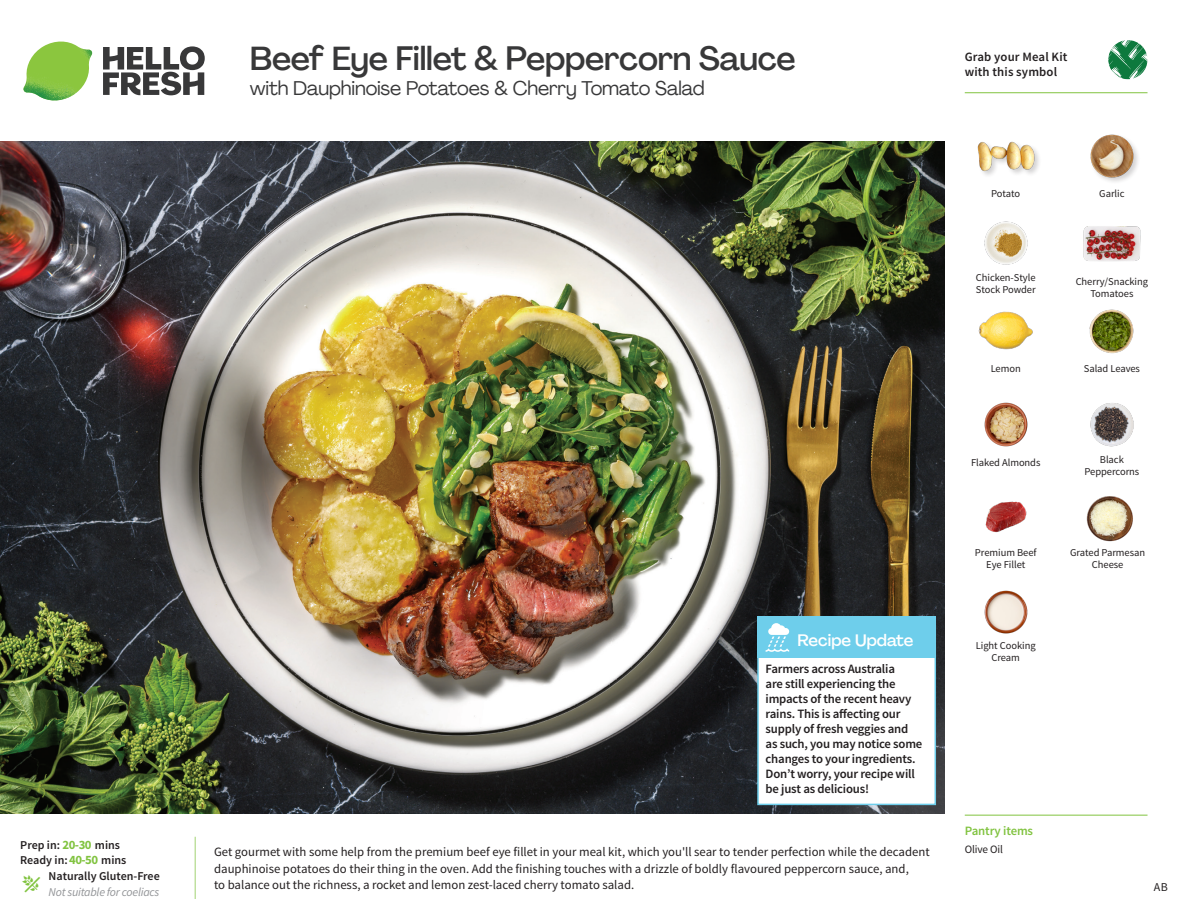
<style>
.page{position:relative;width:1188px;height:918px;background:#fff}
.page>*{position:absolute;margin:0;border:0;box-sizing:border-box;transform-origin:0 0}
._15_Titel_UK{font:500 33px "Agrandir";letter-spacing:-.01em;color:#383839}
._15_Titel_UK-2{font:19.5px "Agrandir";letter-spacing:-.01em;color:#383839}
.Steps_Text_AU{font:500 16.5px "Agrandir";color:#fff}
.Step_6_Text_AU{font:12.75px/16.5px "Source Sans Pro";color:#231f20}
.Steps_Text_AU-2{font:600 12.75px/15px "Source Sans Pro";letter-spacing:-.015em;color:#231f20}
.Steps_Text_AU-3{font:600 12.75px/15px "Source Sans Pro";letter-spacing:.01em;color:#231f20}
._04_Headers_Front{font:600 12.75px "Source Sans Pro";letter-spacing:-.01em;color:#81c340}
._04_Intro{font:600 12px "Source Sans Pro";color:#231f20}
._04_Intro-2{font:italic 12px "Source Sans Pro";letter-spacing:-.02em;color:#939598}
.t1{font:12px "Source Sans Pro";color:#231f20}
._05_Pantry{font:11.25px "Source Sans Pro";letter-spacing:-.01em;color:#231f20}
._18_FRONT_ingredient{font:10.5px/12px "Source Sans Pro";letter-spacing:-.005em;color:#231f20;text-align:center}
.s1{font-weight:700;font-size:12.75px;color:#81c340}
</style>
<div class="page">
<svg style="left:103px;top:46px;width:102px;height:49px"></svg>
<img style="left:23px;top:42px;width:69px;height:59px">
<img style="left:0;top:142px;width:945px;height:672px">
<div style="left:757px;top:625px;width:179px;height:180px;background:#fff;border:2px solid #6eceeb"></div>
<div style="left:757px;top:617px;width:179px;height:41px;background:#6eceeb"></div>
<svg style="left:766px;top:623px;width:23px;height:29px"></svg>
<img style="left:1089px;top:309px;width:45px;height:45px">
<img style="left:1090px;top:403px;width:44px;height:44px">
<img style="left:984px;top:402px;width:44px;height:45px">
<img style="left:985px;top:501px;width:42px;height:32px">
<img style="left:984px;top:590px;width:44px;height:44px">
<img style="left:978px;top:311px;width:55px;height:39px">
<img style="left:984px;top:221px;width:44px;height:44px">
<img style="left:1083px;top:226px;width:58px;height:35px">
<div style="left:977px;top:141px;width:65px;height:37px;background:#231f20;opacity:.2"></div>
<img style="left:977px;top:141px;width:57px;height:37px">
<img style="left:1090px;top:134px;width:48px;height:48px">
<img style="left:1086px;top:496px;width:47px;height:46px">
<svg style="left:1091px;top:40px;width:57px;height:54px"></svg>
<hr style="left:965px;top:815px;width:183px;height:1px;background:#81c340">
<hr style="left:965px;top:92px;width:183px;height:1px;background:#81c340">
<p class="_04_Intro" style="left:20px;top:838px;width:101px">Prep in: <span class="s1">20-30</span> mins</p>
<p class="_04_Intro" style="left:20px;top:853px;width:108px">Ready in:<span class="s1">40-50</span> mins</p>
<p class="_04_Intro" style="left:49px;top:869px;width:113px">Naturally Gluten-Free</p>
<p class="_04_Intro-2" style="left:49px;top:885px;width:112px">Not suitable for coeliacs</p>
<p class="_15_Titel_UK" style="left:250px;top:38px;width:547px">Beef Eye Fillet &amp; Peppercorn Sauce</p>
<p class="_15_Titel_UK-2" style="left:250px;top:76px;width:456px">with Dauphinoise Potatoes &amp; Cherry Tomato Salad</p>
<p class="Steps_Text_AU-3" style="left:965px;top:50px;width:104px">Grab your Meal Kit with this symbol</p>
<p class="Steps_Text_AU" style="left:798px;top:630px;width:117px">Recipe Update</p>
<p class="Steps_Text_AU-2" style="left:766px;top:662px;width:158px">Farmers across Australia<br>are still experiencing the impacts of the recent heavy rains. This is affecting our supply of fresh veggies and as such, you may notice some changes to your ingredients.<br>Don’t worry, your recipe will be just as delicious!</p>
<p class="Step_6_Text_AU" style="left:214px;top:844px;width:717px">Get gourmet with some help from the premium beef eye fillet in your meal kit, which you'll sear to tender perfection while the decadent dauphinoise potatoes do their thing in the oven. Add the finishing touches with a drizzle of boldly flavoured peppercorn sauce, and,<br>to balance out the richness, a rocket and lemon zest-laced cherry tomato salad.</p>
<p class="_18_FRONT_ingredient" style="left:991px;top:188px;width:31px">Potato</p>
<p class="_18_FRONT_ingredient" style="left:1099px;top:188px;width:27px">Garlic</p>
<p class="_18_FRONT_ingredient" style="left:976px;top:272px;width:61px;text-align:left">Chicken-Style<br>Stock Powder</p>
<p class="_18_FRONT_ingredient" style="left:1076px;top:276px;width:74px">Cherry/Snacking<br>Tomatoes</p>
<p class="_18_FRONT_ingredient" style="left:991px;top:363px;width:32px">Lemon</p>
<p class="_18_FRONT_ingredient" style="left:1084px;top:363px;width:58px">Salad Leaves</p>
<p class="_18_FRONT_ingredient" style="left:971px;top:456px;width:71px">Flaked Almonds</p>
<p class="_18_FRONT_ingredient" style="left:975px;top:547px;width:63px">Premium Beef<br>Eye Fillet</p>
<p class="_18_FRONT_ingredient" style="left:976px;top:639px;width:61px">Light Cooking<br>Cream</p>
<p class="_18_FRONT_ingredient" style="left:1084px;top:453px;width:56px">Black<br>Peppercorns</p>
<p class="_18_FRONT_ingredient" style="left:1070px;top:547px;width:77px">Grated Parmesan<br>Cheese</p>
<p class="_04_Headers_Front" style="left:965px;top:822px;width:70px">Pantry items</p>
<p class="_05_Pantry" style="left:965px;top:842px;width:40px">Olive Oil</p>
<p class="t1" style="left:1154px;top:879px;width:15px">AB</p>
</div>
